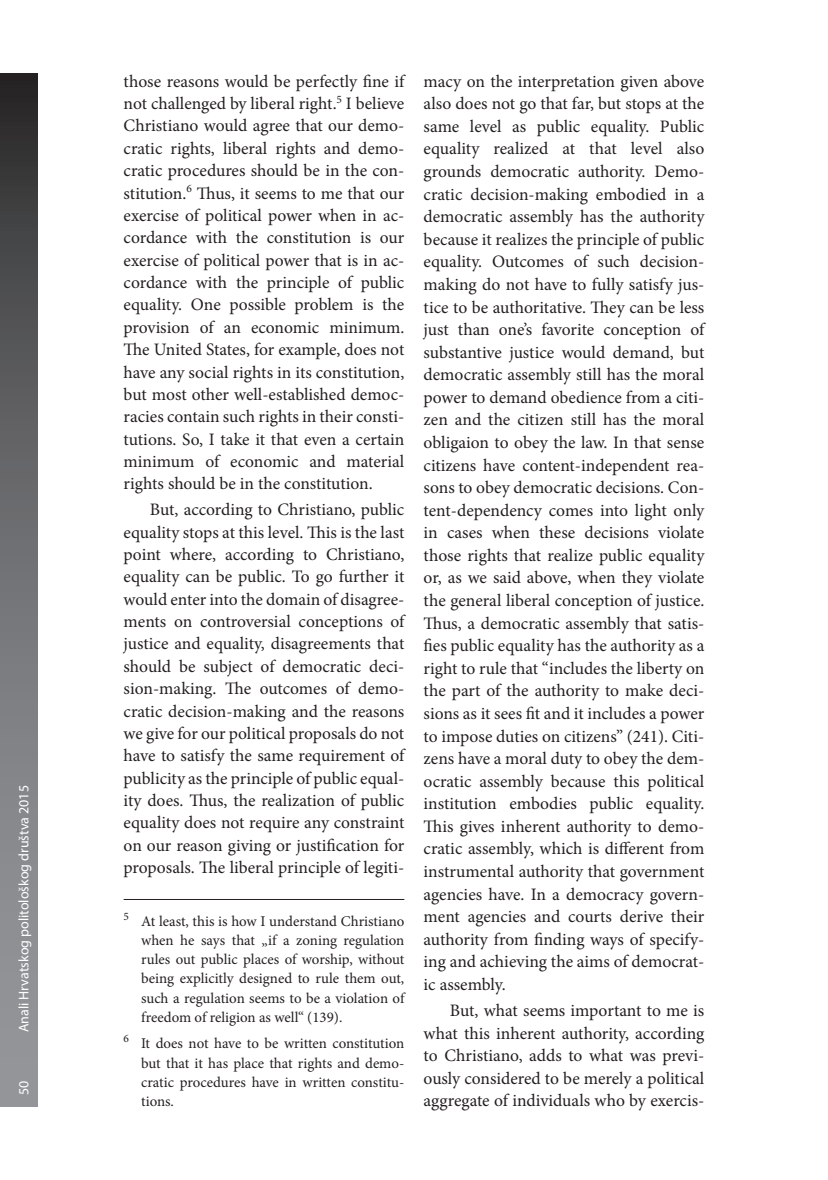
<style>
.page{position:relative;width:828px;height:1180px;background:#fff}
.page>*{position:absolute;margin:0;border:0;box-sizing:border-box;transform-origin:0 0}
.t1{font:17.5px/22.6px "Minion Pro";color:#231f20;text-align:justify}
.t2{font:14.88px/19.2px "Minion Pro";color:#231f20;text-align:justify}
.t3{font:14px "Myriad Pro";color:#fff}
</style>
<div class="page">
<svg style="left:0;top:74px;width:38px;height:1032px;background:#6b6c6f"></svg>
<hr style="left:124px;top:899px;width:280px;height:1px;background:#231f20">
<p class="t3" style="left:15px;top:1032px;width:249px;rotate:-90deg">Anali Hrvatskog politološkog društva 2015</p>
<p class="t3" style="left:15px;top:1095px;width:16px;rotate:-90deg">50</p>
<p class="t1" style="left:124px;top:70px;width:282px">those reasons would be perfectly fine if not challenged by liberal right.<sup>5</sup> I believe Christiano would agree that our demo&shy;cratic rights, liberal rights and demo&shy;cratic procedures should be in the con&shy;stitution.<sup>6</sup> Thus, it seems to me that our exercise of political power when in ac&shy;cordance with the constitution is our exercise of political power that is in ac&shy;cordance with the principle of public equality. One possible problem is the provision of an economic minimum.<br>The United States, for example, does not have any social rights in its constitution, but most other well-established democ&shy;racies contain such rights in their consti&shy;tutions. So, I take it that even a certain minimum of economic and material rights should be in the constitution.</p>
<p class="t1" style="left:124px;top:498px;width:282px;text-indent:26px">But, according to Christiano, public equality stops at this level. This is the last point where, according to Christiano, equality can be public. To go further it would enter into the domain of disagree&shy;ments on controversial conceptions of justice and equality, disagreements that should be subject of democratic deci&shy;sion-making. The outcomes of demo&shy;cratic decision-making and the reasons we give for our political proposals do not have to satisfy the same requirement of publicity as the principle of public equal&shy;ity does. Thus, the realization of public equality does not require any constraint on our reason giving or justification for proposals. The liberal principle of legiti-</p>
<p class="t2" style="left:141px;top:911px;width:265px;text-indent:-18px"><sup>5</sup> At least, this is how I understand Christiano when he says that „if a zoning regulation rules out public places of worship, without being explicitly designed to rule them out, such a regulation seems to be a violation of freedom of religion as well“ (139).</p>
<p class="t2" style="left:141px;top:1034px;width:265px;text-indent:-18px"><sup>6</sup> It does not have to be written constitution but that it has place that rights and demo&shy;cratic procedures have in written constitu&shy;tions.</p>
<p class="t1" style="left:423px;top:70px;width:282px">macy on the interpretation given above also does not go that far, but stops at the same level as public equality. Public equality realized at that level also grounds democratic authority. Demo&shy;cratic decision-making embodied in a democratic assembly has the authority because it realizes the principle of public equality. Outcomes of such decision&shy;making do not have to fully satisfy jus&shy;tice to be authoritative. They can be less just than one’s favorite conception of substantive justice would demand, but democratic assembly still has the moral power to demand obedience from a citi&shy;zen and the citizen still has the moral obligaion to obey the law. In that sense citizens have content-independent rea&shy;sons to obey democratic decisions. Con&shy;tent-dependency comes into light only in cases when these decisions violate those rights that realize public equality or, as we said above, when they violate the general liberal conception of justice.<br>Thus, a democratic assembly that satis&shy;fies public equality has the authority as a right to rule that “includes the liberty on the part of the authority to make deci&shy;sions as it sees fit and it includes a power to impose duties on citizens” (241). Citi&shy;zens have a moral duty to obey the dem&shy;ocratic assembly because this political institution embodies public equality.<br>This gives inherent authority to demo&shy;cratic assembly, which is different from instrumental authority that government agencies have. In a democracy govern&shy;ment agencies and courts derive their authority from finding ways of specify&shy;ing and achieving the aims of democrat&shy;ic assembly.</p>
<p class="t1" style="left:423px;top:999px;width:282px;text-indent:26px">But, what seems important to me is what this inherent authority, according to Christiano, adds to what was previ&shy;ously considered to be merely a political aggregate of individuals who by exercis-</p>
</div>
